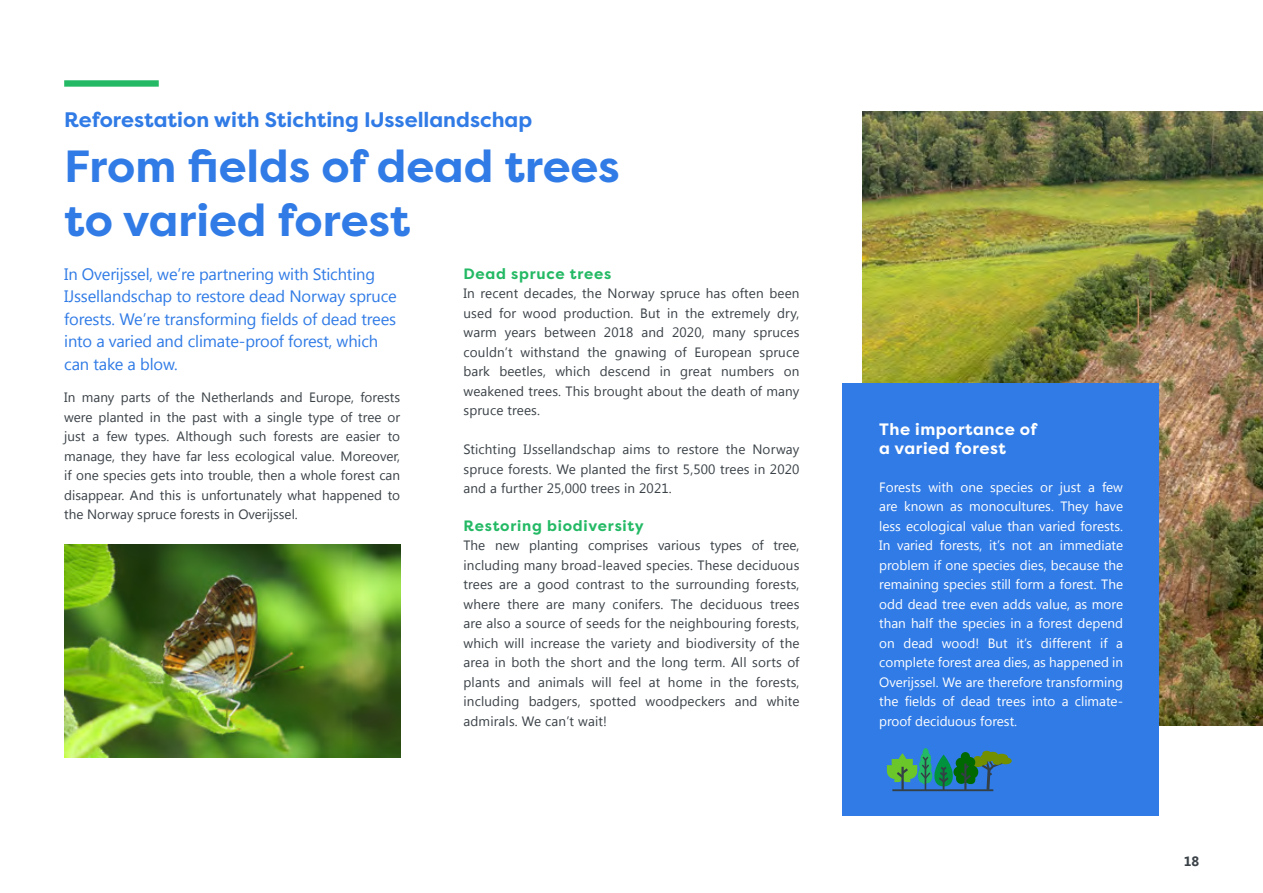
<style>
.page{position:relative;width:1263px;height:893px;background:#fff}
.page>*{position:absolute;margin:0;border:0;box-sizing:border-box;transform-origin:0 0}
.t1{font:700 45px/54px "Filson Pro";color:#307be6}
.t2{font:700 21px "Filson Pro";color:#307be6}
.t3{font:16.5px/22.5px "Segoe UI";letter-spacing:-.01em;color:#307be6}
.t4{font:700 16.5px/19.5px "Filson Pro";letter-spacing:.03em;color:#fff}
.t5{font:700 15px "Filson Pro";letter-spacing:.05em;color:#24b964}
.t6{font:13.5px/19.5px "Segoe UI";letter-spacing:.01em;color:#3a4147;text-align:justify}
.t7{font:13.5px/19.5px "Segoe UI";color:#fff;text-align:justify}
.t8{font:700 13.5px "Segoe UI";color:#3a4147}
</style>
<div class="page">
<img style="left:863px;top:111px;width:400px;height:615px">
<img style="left:64px;top:545px;width:336px;height:213px">
<div style="left:64px;top:80px;width:95px;height:7px;background:#24b964"></div>
<div style="left:842px;top:383px;width:317px;height:433px;background:#307be6"></div>
<svg style="left:999px;top:757px;width:13px;height:7px"></svg>
<div style="left:923px;top:748px;width:6px;height:9px;background:#24b964;border-radius:50%"></div>
<svg style="left:887px;top:752px;width:121px;height:39px"></svg>
<hr style="left:892px;top:789px;width:101px;height:2px;background:#343f46">
<h2 class="t2" style="left:64px;top:106px;width:469px">Reforestation with Stichting IJssellandschap</h2>
<h1 class="t1" style="left:64px;top:140px;width:557px">From fields of dead trees to varied forest</h1>
<p class="t3" style="left:64px;top:262px;width:334px">In Overijssel, we’re partnering with Stichting IJssellandschap to restore dead Norway spruce forests. We’re transforming fields of dead trees into a varied and climate-proof forest, which can take a blow.</p>
<p class="t5" style="left:463px;top:264px;width:149px">Dead spruce trees</p>
<p class="t6" style="left:463px;top:283px;width:337px">In recent decades, the Norway spruce has often been used for wood production. But in the extremely dry, warm years between 2018 and 2020, many spruces couldn’t withstand the gnawing of European spruce bark beetles, which descend in great numbers on weakened trees. This brought about the death of many spruce trees.</p>
<p class="t6" style="left:463px;top:439px;width:337px">Stichting IJssellandschap aims to restore the Norway spruce forests. We planted the first 5,500 trees in 2020 and a further 25,000 trees in 2021.</p>
<p class="t5" style="left:463px;top:516px;width:182px">Restoring biodiversity</p>
<p class="t6" style="left:463px;top:535px;width:337px">The new planting comprises various types of tree, including many broad-leaved species. These deciduous trees are a good contrast to the surrounding forests, where there are many conifers. The deciduous trees are also a source of seeds for the neighbouring forests, which will increase the variety and biodiversity of the area in both the short and the long term. All sorts of plants and animals will feel at home in the forests, including badgers, spotted woodpeckers and white admirals. We can’t wait!</p>
<p class="t6" style="left:64px;top:387px;width:337px">In many parts of the Netherlands and Europe, forests were planted in the past with a single type of tree or just a few types. Although such forests are easier to manage, they have far less ecological value. Moreover, if one species gets into trouble, then a whole forest can disappear. And this is unfortunately what happened to the Norway spruce forests in Overijssel.</p>
<p class="t4" style="left:879px;top:419px;width:159px">The importance of a varied forest</p>
<p class="t7" style="left:879px;top:477px;width:245px">Forests with one species or just a few are known as monocultures. They have less ecological value than varied forests.<br>In varied forests, it’s not an immediate problem if one species dies, because the remaining species still form a forest. The odd dead tree even adds value, as more than half the species in a forest depend on dead wood! But it’s different if a complete forest area dies, as happened in Overijssel. We are therefore transforming the fields of dead trees into a climate&shy;proof deciduous forest.</p>
<p class="t8" style="left:1184px;top:854px;width:17px">18</p>
</div>
